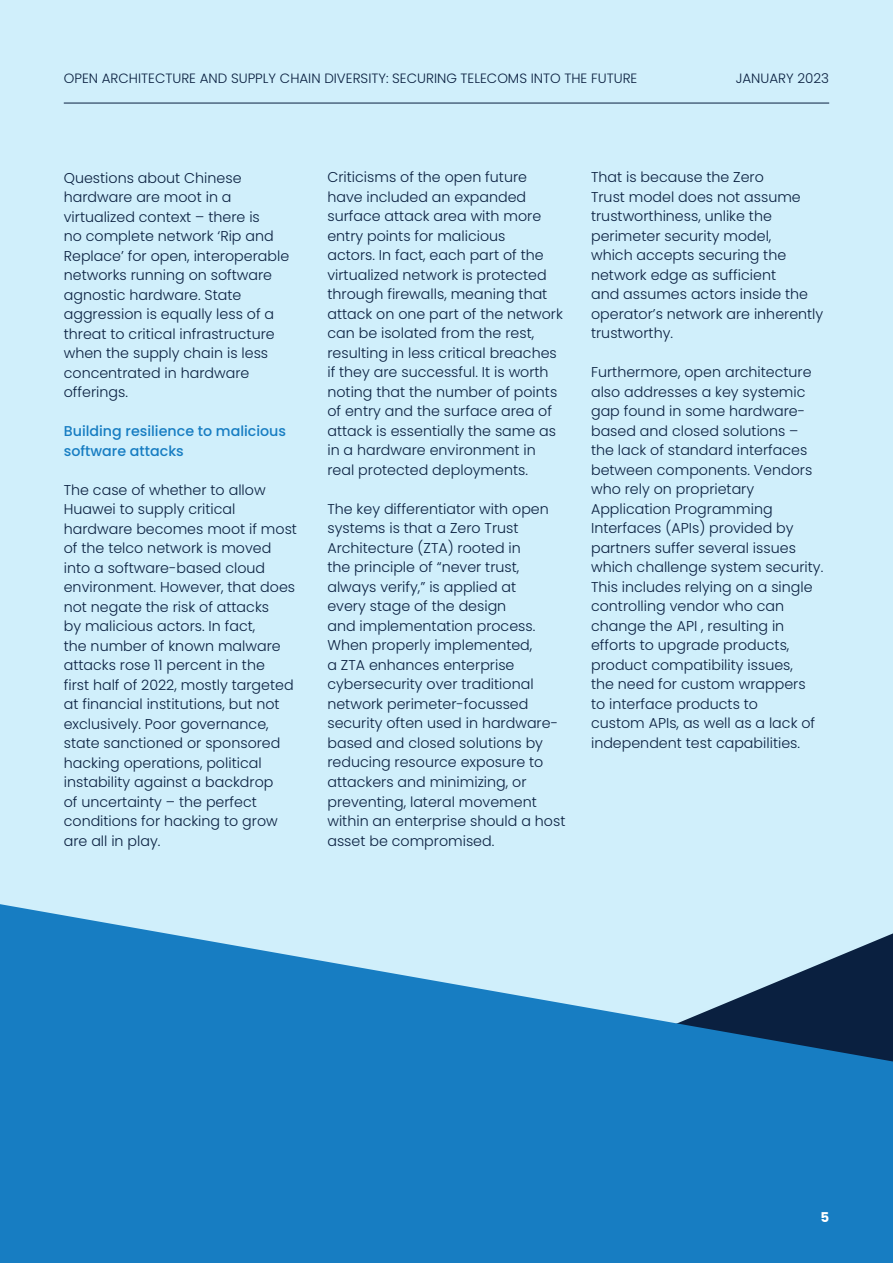
<style>
.page{position:relative;width:893px;height:1263px;background:#d0effb}
.page>*{position:absolute;margin:0;border:0;box-sizing:border-box;transform-origin:0 0}
.t1{font:300 14.25px/19.5px "Poppins";color:#0a2040}
.t2{font:500 14.25px/19.5px "Poppins";color:#177dc2}
.t3{font:300 13.5px "Poppins";color:#0a2040}
.t4{font:700 13.5px "Poppins";color:#fff}
</style>
<div class="page">
<hr style="left:64px;top:103px;width:765px;height:1px;background:#0a2040">
<svg style="left:0;top:904px;width:893px;height:359px;fill:#177dc2"></svg>
<p class="t3" style="left:64px;top:71px;width:575px">OPEN ARCHITECTURE AND SUPPLY CHAIN DIVERSITY: SECURING TELECOMS INTO THE FUTURE</p>
<p class="t3" style="left:736px;top:71px;width:95px">JANUARY 2023</p>
<p class="t1" style="left:64px;top:168px;width:227px">Questions about Chinese hardware are moot in a virtualized context – there is<br>no complete network ‘Rip and<br>Replace’ for open, interoperable networks running on software agnostic hardware. State aggression is equally less of a threat to critical infrastructure when the supply chain is less concentrated in hardware offerings.</p>
<p class="t2" style="left:64px;top:421px;width:224px">Building resilience to malicious software attacks</p>
<p class="t1" style="left:64px;top:480px;width:235px">The case of whether to allow<br>Huawei to supply critical hardware becomes moot if most of the telco network is moved into a software-based cloud environment. However, that does not negate the risk of attacks<br>by malicious actors. In fact,<br>the number of known malware attacks rose 11 percent in the<br>first half of 2022, mostly targeted at financial institutions, but not exclusively. Poor governance, state sanctioned or sponsored hacking operations, political instability against a backdrop<br>of uncertainty – the perfect conditions for hacking to grow are all in play.</p>
<p class="t1" style="left:327px;top:168px;width:237px">Criticisms of the open future have included an expanded surface attack area with more entry points for malicious<br>actors. In fact, each part of the virtualized network is protected through firewalls, meaning that attack on one part of the network can be isolated from the rest, resulting in less critical breaches if they are successful. It is worth noting that the number of points of entry and the surface area of attack is essentially the same as in a hardware environment in real protected deployments.</p>
<p class="t1" style="left:327px;top:499px;width:240px">The key differentiator with open systems is that a Zero Trust<br>Architecture (ZTA) rooted in<br>the principle of “never trust, always verify,” is applied at<br>every stage of the design<br>and implementation process.<br>When properly implemented,<br>a ZTA enhances enterprise cybersecurity over traditional network perimeter-focussed security often used in hardware&shy;based and closed solutions by reducing resource exposure to attackers and minimizing, or preventing, lateral movement within an enterprise should a host asset be compromised.</p>
<p class="t1" style="left:591px;top:168px;width:234px">That is because the Zero<br>Trust model does not assume trustworthiness, unlike the perimeter security model,<br>which accepts securing the network edge as sufficient<br>and assumes actors inside the operator’s network are inherently trustworthy.</p>
<p class="t1" style="left:591px;top:363px;width:234px">Furthermore, open architecture also addresses a key systemic gap found in some hardware&shy;based and closed solutions – the lack of standard interfaces between components. Vendors who rely on proprietary<br>Application Programming<br>Interfaces (APIs) provided by partners suffer several issues which challenge system security.<br>This includes relying on a single controlling vendor who can change the API , resulting in efforts to upgrade products, product compatibility issues,<br>the need for custom wrappers to interface products to<br>custom APIs, as well as a lack of independent test capabilities.</p>
<p class="t4" style="left:820px;top:1209px;width:10px">5</p>
</div>
